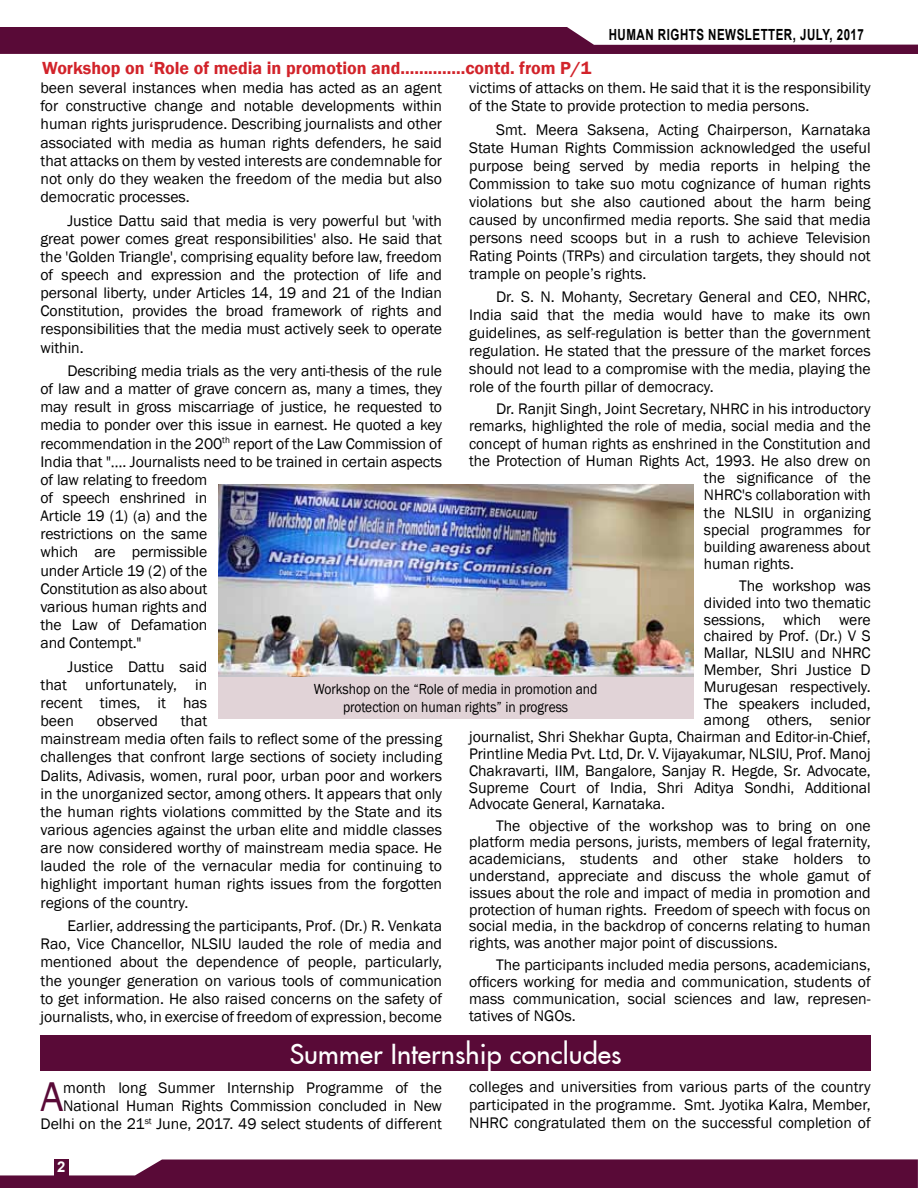
<style>
.page{position:relative;width:918px;height:1188px;background:#fff}
.page>*{position:absolute;margin:0;border:0;box-sizing:border-box;transform-origin:0 0}
.t1{font:42.75px "Franklin Gothic";color:#590a37}
.t2{font:27px "Fujiyama 2 Plain";letter-spacing:.005em;color:#fff}
.t3{font:600 18px "Franklin Gothic";color:#d2232a}
.t4{font:15.75px/18.1px "Franklin Gothic";color:#000;text-align:justify}
.t5{font:700 15.3px "Arial";letter-spacing:.045em;color:#000;scale:.75 1}
.t6{font:15px/18px "Franklin Gothic";color:#000;text-align:center;scale:.9 1}
.t7{font:700 14.85px "Arial";color:#fff}
</style>
<div class="page">
<svg style="left:0;top:27px;width:918px;height:27px"></svg>
<svg style="left:0;top:1159px;width:918px;height:29px;background:#69214a"></svg>
<div style="left:54px;top:1159px;width:15px;height:16px;background:#590a37"></div>
<img style="left:218px;top:485px;width:475px;height:192px">
<div style="left:218px;top:677px;width:475px;height:42px;background:#e1d3d7"></div>
<div style="left:40px;top:1036px;width:831px;height:35px;background:#590a37"></div>
<p class="t5" style="left:609px;top:25px;width:342px">HUMAN RIGHTS NEWSLETTER, JULY, 2017</p>
<p class="t3" style="left:42px;top:57px;width:551px">Workshop on ‘Role of media in promotion and..............contd. from P/1</p>
<p class="t4" style="left:40px;top:79px;width:403px">been several instances when media has acted as an agent for constructive change and notable developments within human rights jurisprudence. Describing journalists and other associated with media as human rights defenders, he said that attacks on them by vested interests are condemnable for not only do they weaken the freedom of the media but also democratic processes.</p>
<p class="t4" style="left:40px;top:212px;width:403px;text-indent:27px">Justice Dattu said that media is very powerful but 'with great power comes great responsibilities' also. He said that the 'Golden Triangle', comprising equality before law, freedom of speech and expression and the protection of life and personal liberty, under Articles 14, 19 and 21 of the Indian Constitution, provides the broad framework of rights and responsibilities that the media must actively seek to operate within.</p>
<p class="t4" style="left:40px;top:362px;width:403px;text-align:left;text-indent:27px">Describing media trials as the very anti-thesis of the rule of law and a matter of grave concern as, many a times, they may result in gross miscarriage of justice, he requested to media to ponder over this issue in earnest. He quoted a key recommendation in the 200<sup>th</sup> report of the Law Commission of India that "…. Journalists need to be trained in certain aspects of law relating to freedom<br>of speech enshrined in<br>Article 19 (1) (a) and the<br>restrictions on the same<br>which are permissible<br>under Article 19 (2) of the<br>Constitution as also about<br>various human rights and<br>the Law of Defamation<br>and Contempt."</p>
<p class="t4" style="left:40px;top:658px;width:168px;text-indent:27px">Justice Dattu said that unfortunately, in recent times, it has been</p>
<p class="t4" style="left:469px;top:79px;width:403px">victims of attacks on them. He said that it is the responsibility of the State to provide protection to media persons.</p>
<p class="t4" style="left:469px;top:121px;width:403px;text-indent:27px">Smt. Meera Saksena, Acting Chairperson, Karnataka State Human Rights Commission acknowledged the useful purpose being served by media reports in helping the Commission to take suo motu cognizance of human rights violations but she also cautioned about the harm being caused by unconfirmed media reports. She said that media persons need scoops but in a rush to achieve Television Rating Points (TRPs) and circulation targets, they should not trample on people’s rights.</p>
<p class="t4" style="left:469px;top:288px;width:403px;text-indent:27px">Dr. S. N. Mohanty, Secretary General and CEO, NHRC, India said that the media would have to make its own guidelines, as self-regulation is better than the government regulation. He stated that the pressure of the market forces should not lead to a compromise with the media, playing the role of the fourth pillar of democracy.</p>
<p class="t4" style="left:496px;top:400px;width:376px">Dr. Ranjit Singh, Joint Secretary, NHRC in his introductory</p>
<p class="t4" style="left:469px;top:417px;width:403px">remarks, highlighted the role of media, social media and the</p>
<p class="t4" style="left:469px;top:435px;width:403px">concept of human rights as enshrined in the Constitution and</p>
<p class="t4" style="left:469px;top:452px;width:403px">the Protection of Human Rights Act, 1993. He also drew on</p>
<p class="t4" style="left:704px;top:469px;width:168px">the significance of the</p>
<p class="t4" style="left:704px;top:486px;width:168px">NHRC's collaboration with</p>
<p class="t4" style="left:704px;top:504px;width:168px">the NLSIU in organizing</p>
<p class="t4" style="left:704px;top:521px;width:168px">special programmes for</p>
<p class="t4" style="left:704px;top:538px;width:168px">building awareness about</p>
<p class="t4" style="left:704px;top:555px;width:91px">human rights.</p>
<p class="t4" style="left:739px;top:577px;width:133px">The workshop was</p>
<p class="t4" style="left:704px;top:594px;width:168px">divided into two thematic</p>
<p class="t4" style="left:704px;top:611px;width:168px">sessions, which were</p>
<p class="t4" style="left:704px;top:627px;width:168px">chaired by Prof. (Dr.) V S</p>
<p class="t4" style="left:704px;top:644px;width:168px">Mallar, NLSIU and NHRC</p>
<p class="t4" style="left:704px;top:661px;width:168px">Member, Shri Justice D</p>
<p class="t4" style="left:704px;top:678px;width:168px">Murugesan respectively.</p>
<p class="t4" style="left:704px;top:695px;width:168px">The speakers included,</p>
<p class="t4" style="left:704px;top:711px;width:168px">among others, senior</p>
<p class="t4" style="left:469px;top:728px;width:403px">journalist, Shri Shekhar Gupta, Chairman and Editor-in-Chief,</p>
<p class="t4" style="left:469px;top:745px;width:403px">Printline Media Pvt. Ltd, Dr. V. Vijayakumar, NLSIU, Prof. Manoj</p>
<p class="t4" style="left:469px;top:762px;width:403px">Chakravarti, IIM, Bangalore, Sanjay R. Hegde, Sr. Advocate,</p>
<p class="t4" style="left:469px;top:779px;width:403px">Supreme Court of India, Shri Aditya Sondhi, Additional</p>
<p class="t4" style="left:469px;top:796px;width:198px">Advocate General, Karnataka.</p>
<p class="t4" style="left:469px;top:817px;width:403px;line-height:16.8px;text-indent:27px">The objective of the workshop was to bring on one platform media persons, jurists, members of legal fraternity, academicians, students and other stake holders to understand, appreciate and discuss the whole gamut of issues about the role and impact of media in promotion and protection of human rights. Freedom of speech with focus on social media, in the backdrop of concerns relating to human rights, was another major point of discussions.</p>
<p class="t4" style="left:469px;top:957px;width:403px;line-height:16.8px;text-indent:27px">The participants included media persons, academicians, officers working for media and communication, students of mass communication, social sciences and law, represen&shy;tatives of NGOs.</p>
<p class="t6" style="left:314px;top:681px;width:317px">Workshop on the “Role of media in promotion and protection on human rights” in progress</p>
<p class="t4" style="left:40px;top:712px;width:403px;text-align:left;text-indent:140px">that<br>mainstream media often fails to reflect some of the pressing challenges that confront large sections of society including Dalits, Adivasis, women, rural poor, urban poor and workers in the unorganized sector, among others. It appears that only the human rights violations committed by the State and its various agencies against the urban elite and middle classes are now considered worthy of mainstream media space. He lauded the role of the vernacular media for continuing to highlight important human rights issues from the forgotten regions of the country.</p>
<p class="t4" style="left:40px;top:917px;width:403px;text-indent:27px">Earlier, addressing the participants, Prof. (Dr.) R. Venkata Rao, Vice Chancellor, NLSIU lauded the role of media and mentioned about the dependence of people, particularly, the younger generation on various tools of communication to get information. He also raised concerns on the safety of journalists, who, in exercise of freedom of expression, become</p>
<p class="t4" style="left:97px;top:712px;width:63px">observed</p>
<h2 class="t2" style="left:290px;top:1036px;width:333px">Summer Internship concludes</h2>
<p class="t4" style="left:469px;top:1078px;width:403px">colleges and universities from various parts of the country participated in the programme. Smt. Jyotika Kalra, Member, NHRC congratulated them on the successful completion of</p>
<p class="t4" style="left:41px;top:1079px;width:403px;text-align:right">month long Summer Internship Programme of the<br>National Human Rights Commission concluded in New<br>Delhi on the 21<sup>st</sup> June, 2017. 49 select students of different</p>
<h1 class="t1" style="left:40px;top:1070px;width:24px">A</h1>
<p class="t7" style="left:57px;top:1157px;width:10px">2</p>
</div>
